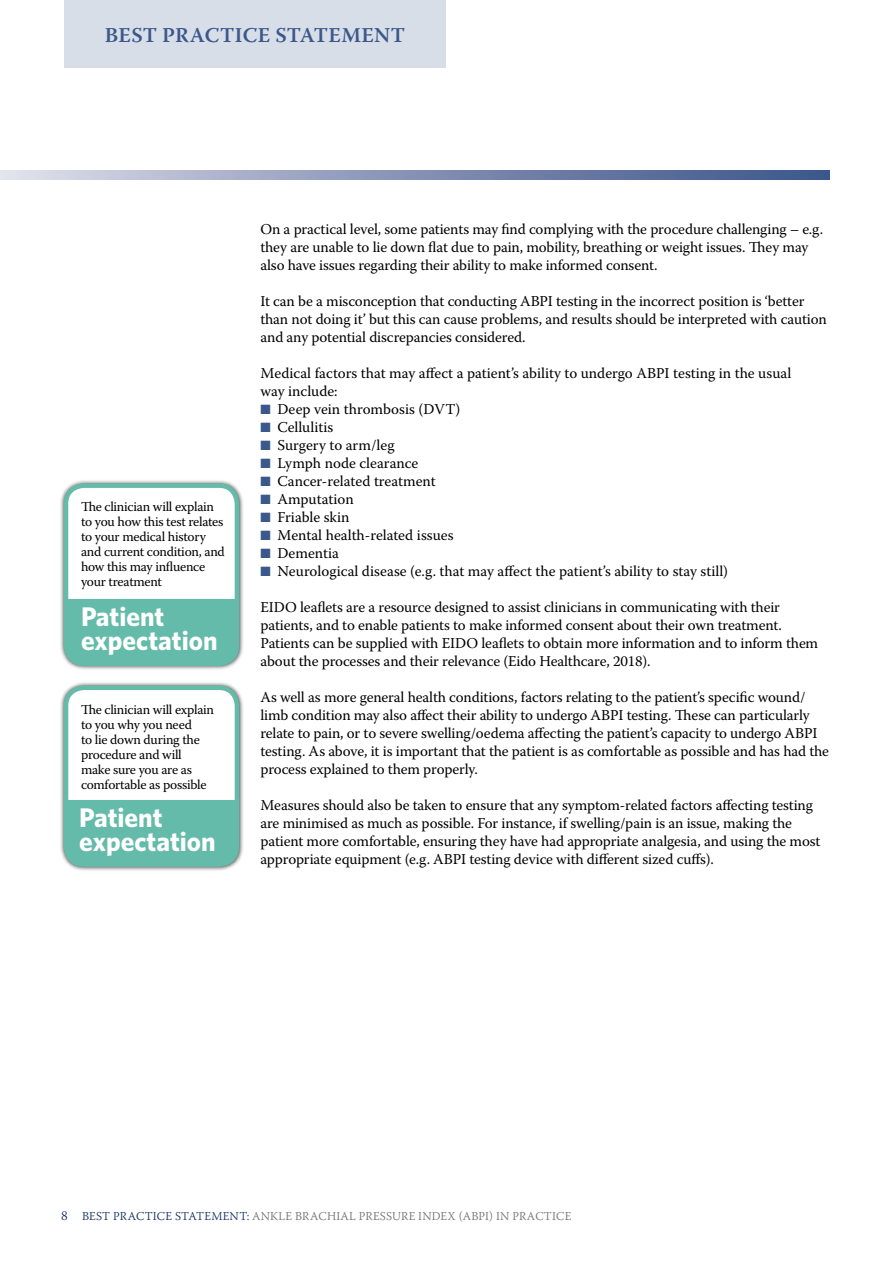
<style>
.page{position:relative;width:893px;height:1263px;background:#fff}
.page>*{position:absolute;margin:0;border:0;box-sizing:border-box;transform-origin:0 0}
.t1{font:700 27px/24px "Whitney";color:#fff}
.t2{font:600 21px "Warnock Pro";letter-spacing:.01em;color:#3a588b}
.t3{font:15px/18px "Warnock Pro";letter-spacing:-.01em;color:#000}
.t4{font:13.5px/15px "Warnock Pro";letter-spacing:-.02em;color:#000}
.t5{font:300 12px "Warnock Pro";letter-spacing:.015em;color:#737172}
.s1{color:#3a588b}
.s2{font-size:13.5px;color:#102e65}
.s3{color:#102e65}
</style>
<div class="page">
<div style="left:64px;top:0;width:382px;height:68px;background:#d8dee8"></div>
<svg style="left:0;top:170px;width:829px;height:9px;background:#8995b7"></svg>
<div style="left:59px;top:479px;width:185px;height:191px;background:#000;opacity:.75"></div>
<div style="left:66px;top:486px;width:171px;height:178px;background:#fff;border-radius:18px"></div>
<div style="left:64px;top:483px;width:175px;height:183px;border:4px solid #64bba9;border-radius:18px"></div>
<div style="left:59px;top:681px;width:185px;height:190px;background:#000;opacity:.75"></div>
<div style="left:66px;top:688px;width:171px;height:176px;background:#fff;border-radius:18px"></div>
<div style="left:64px;top:686px;width:175px;height:181px;border:4px solid #64bba9;border-radius:18px"></div>
<div style="left:64px;top:597px;width:177px;height:67px;background:#64bba9"></div>
<div style="left:62px;top:798px;width:177px;height:67px;background:#64bba9"></div>
<h2 class="t2" style="left:105px;top:23px;width:302px">BEST PRACTICE STATEMENT</h2>
<p class="t4" style="left:81px;top:499px;width:145px">The clinician will explain to you how this test relates to your medical history and current condition, and how this may influence your treatment</p>
<h1 class="t1" style="left:81px;top:603px;width:138px">Patient expectation</h1>
<p class="t4" style="left:81px;top:701px;width:135px">The clinician will explain to you why you need<br>to lie down during the procedure and will make sure you are as comfortable as possible</p>
<h1 class="t1" style="left:79px;top:804px;width:138px">Patient expectation</h1>
<p class="t3" style="left:260px;top:220px;width:564px">On a practical level, some patients may find complying with the procedure challenging – e.g. they are unable to lie down flat due to pain, mobility, breathing or weight issues. They may also have issues regarding their ability to make informed consent.</p>
<p class="t3" style="left:260px;top:292px;width:568px">It can be a misconception that conducting ABPI testing in the incorrect position is ‘better than not doing it’ but this can cause problems, and results should be interpreted with caution and any potential discrepancies considered.</p>
<p class="t3" style="left:260px;top:364px;width:532px">Medical factors that may affect a patient’s ability to undergo ABPI testing in the usual way include:</p>
<p class="t3" style="left:260px;top:400px;width:202px"><span class="s1">■</span> Deep vein thrombosis (DVT)</p>
<p class="t3" style="left:260px;top:418px;width:74px"><span class="s1">■</span> Cellulitis</p>
<p class="t3" style="left:260px;top:436px;width:136px"><span class="s1">■</span> Surgery to arm/leg</p>
<p class="t3" style="left:260px;top:454px;width:159px"><span class="s1">■</span> Lymph node clearance</p>
<p class="t3" style="left:260px;top:472px;width:177px"><span class="s1">■</span> Cancer-related treatment</p>
<p class="t3" style="left:260px;top:490px;width:95px"><span class="s1">■</span> Amputation</p>
<p class="t3" style="left:260px;top:508px;width:91px"><span class="s1">■</span> Friable skin</p>
<p class="t3" style="left:260px;top:526px;width:195px"><span class="s1">■</span> Mental health-related issues</p>
<p class="t3" style="left:260px;top:544px;width:80px"><span class="s1">■</span> Dementia</p>
<p class="t3" style="left:260px;top:562px;width:469px"><span class="s1">■</span> Neurological disease (e.g. that may affect the patient’s ability to stay still)</p>
<p class="t3" style="left:260px;top:598px;width:559px">EIDO leaflets are a resource designed to assist clinicians in communicating with their patients, and to enable patients to make informed consent about their own treatment.<br>Patients can be supplied with EIDO leaflets to obtain more information and to inform them about the processes and their relevance (Eido Healthcare, 2018).</p>
<p class="t3" style="left:260px;top:688px;width:570px">As well as more general health conditions, factors relating to the patient’s specific wound/ limb condition may also affect their ability to undergo ABPI testing. These can particularly relate to pain, or to severe swelling/oedema affecting the patient’s capacity to undergo ABPI testing. As above, it is important that the patient is as comfortable as possible and has had the process explained to them properly.</p>
<p class="t3" style="left:260px;top:796px;width:562px">Measures should also be taken to ensure that any symptom-related factors affecting testing are minimised as much as possible. For instance, if swelling/pain is an issue, making the patient more comfortable, ensuring they have had appropriate analgesia, and using the most appropriate equipment (e.g. ABPI testing device with different sized cuffs).</p>
<p class="t5" style="left:61px;top:1209px;width:512px"><span class="s2">8</span> <span class="s3">BEST PRACTICE STATEMENT:</span> ANKLE BRACHIAL PRESSURE INDEX (ABPI) IN PRACTICE</p>
</div>
